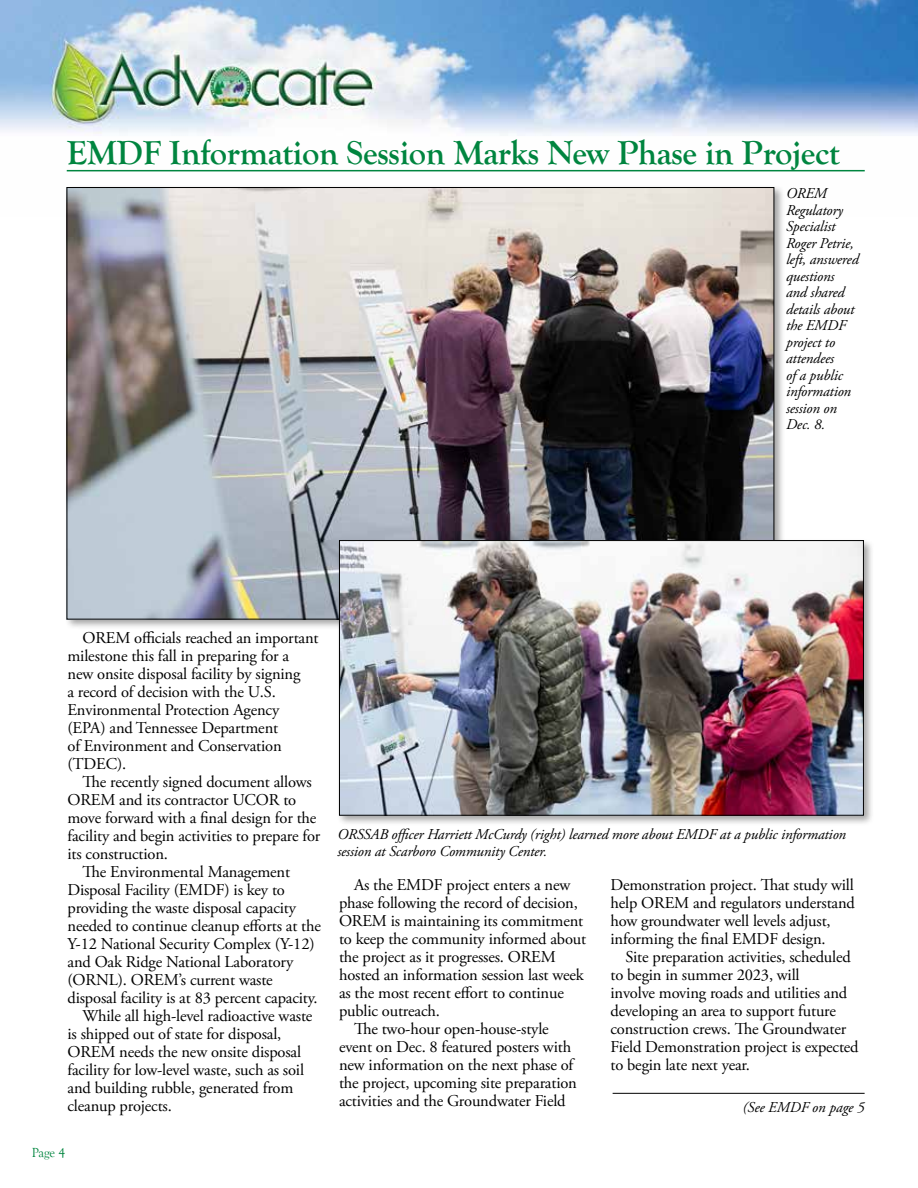
<style>
.page{position:relative;width:918px;height:1188px;background:#fff}
.page>*{position:absolute;margin:0;border:0;box-sizing:border-box;transform-origin:0 0}
.t1{font:700 34.5px "Goudy Old Style T";letter-spacing:-.01em;color:#00853f}
.t2{font:16.5px/18px "Adobe Garamond Pro";letter-spacing:-.01em;color:#000}
.t3{font:italic 15px/16.5px "Adobe Garamond Pro";letter-spacing:-.01em;color:#000}
.t4{font:13.5px "Goudy Old Style T";color:#00853f}
</style>
<div class="page">
<img style="left:0;top:0;width:918px;height:172px">
<div style="left:65px;top:185px;width:720px;height:445px;background:#000;opacity:.36"></div>
<img style="left:69px;top:189px;width:703px;height:428px">
<div style="left:337px;top:538px;width:537px;height:288px;background:#000;opacity:.36"></div>
<img style="left:341px;top:542px;width:521px;height:271px">
<div style="left:339px;top:540px;width:525px;height:275px;border:1px solid #000"></div>
<hr style="left:613px;top:1093px;width:252px;height:1px;background:#000">
<hr style="left:67px;top:170px;width:798px;height:1px;background:#00853f">
<h1 class="t1" style="left:67px;top:133px;width:775px">EMDF Information Session Marks New Phase in Project</h1>
<p class="t3" style="left:786px;top:186px;width:74px">OREM<br>Regulatory<br>Specialist<br>Roger Petrie, left, answered questions and shared details about the EMDF project to attendees<br>of a public information session on<br>Dec. 8.</p>
<p class="t2" style="left:68px;top:630px;width:253px;text-indent:15px">OREM officials reached an important milestone this fall in preparing for a new onsite disposal facility by signing<br>a record of decision with the U.S.<br>Environmental Protection Agency (EPA) and Tennessee Department<br>of Environment and Conservation (TDEC).</p>
<p class="t2" style="left:83px;top:774px;width:231px">The recently signed document allows</p>
<p class="t2" style="left:68px;top:792px;width:230px">OREM and its contractor UCOR to</p>
<p class="t2" style="left:68px;top:810px;width:250px">move forward with a final design for the</p>
<p class="t2" style="left:68px;top:828px;width:254px">facility and begin activities to prepare for</p>
<p class="t2" style="left:68px;top:846px;width:102px">its construction.</p>
<p class="t2" style="left:83px;top:864px;width:209px">The Environmental Management</p>
<p class="t2" style="left:68px;top:882px;width:219px">Disposal Facility (EMDF) is key to</p>
<p class="t2" style="left:68px;top:900px;width:230px">providing the waste disposal capacity</p>
<p class="t2" style="left:68px;top:918px;width:255px">needed to continue cleanup efforts at the</p>
<p class="t2" style="left:68px;top:936px;width:249px">Y-12 National Security Complex (Y-12)</p>
<p class="t2" style="left:68px;top:954px;width:227px">and Oak Ridge National Laboratory</p>
<p class="t2" style="left:68px;top:972px;width:207px">(ORNL). OREM’s current waste</p>
<p class="t2" style="left:68px;top:990px;width:252px">disposal facility is at 83 percent capacity.</p>
<p class="t2" style="left:83px;top:1008px;width:231px">While all high-level radioactive waste</p>
<p class="t2" style="left:68px;top:1026px;width:215px">is shipped out of state for disposal,</p>
<p class="t2" style="left:68px;top:1044px;width:235px">OREM needs the new onsite disposal</p>
<p class="t2" style="left:68px;top:1062px;width:238px">facility for low-level waste, such as soil</p>
<p class="t2" style="left:68px;top:1080px;width:227px">and building rubble, generated from</p>
<p class="t2" style="left:68px;top:1098px;width:106px">cleanup projects.</p>
<p class="t4" style="left:32px;top:1146px;width:35px">Page 4</p>
<p class="t3" style="left:337px;top:827px;width:510px">ORSSAB officer Harriett McCurdy (right) learned more about EMDF at a public information session at Scarboro Community Center.</p>
<p class="t2" style="left:354px;top:876px;width:218px">As the EMDF project enters a new</p>
<p class="t2" style="left:339px;top:894px;width:240px">phase following the record of decision,</p>
<p class="t2" style="left:339px;top:912px;width:246px">OREM is maintaining its commitment</p>
<p class="t2" style="left:339px;top:930px;width:249px">to keep the community informed about</p>
<p class="t2" style="left:339px;top:948px;width:218px">the project as it progresses. OREM</p>
<p class="t2" style="left:339px;top:966px;width:246px">hosted an information session last week</p>
<p class="t2" style="left:339px;top:984px;width:226px">as the most recent effort to continue</p>
<p class="t2" style="left:339px;top:1002px;width:102px">public outreach.</p>
<p class="t2" style="left:354px;top:1020px;width:196px">The two-hour open-house-style</p>
<p class="t2" style="left:339px;top:1038px;width:234px">event on Dec. 8 featured posters with</p>
<p class="t2" style="left:339px;top:1056px;width:236px">new information on the next phase of</p>
<p class="t2" style="left:339px;top:1074px;width:239px">the project, upcoming site preparation</p>
<p class="t2" style="left:339px;top:1092px;width:228px">activities and the Groundwater Field</p>
<p class="t2" style="left:611px;top:876px;width:246px">Demonstration project. That study will help OREM and regulators understand how groundwater well levels adjust, informing the final EMDF design.</p>
<p class="t2" style="left:611px;top:948px;width:250px;text-indent:15px">Site preparation activities, scheduled to begin in summer 2023, will<br>involve moving roads and utilities and developing an area to support future construction crews. The Groundwater Field Demonstration project is expected to begin late next year.</p>
<p class="t3" style="left:743px;top:1099px;width:123px">(See EMDF on page 5</p>
</div>
